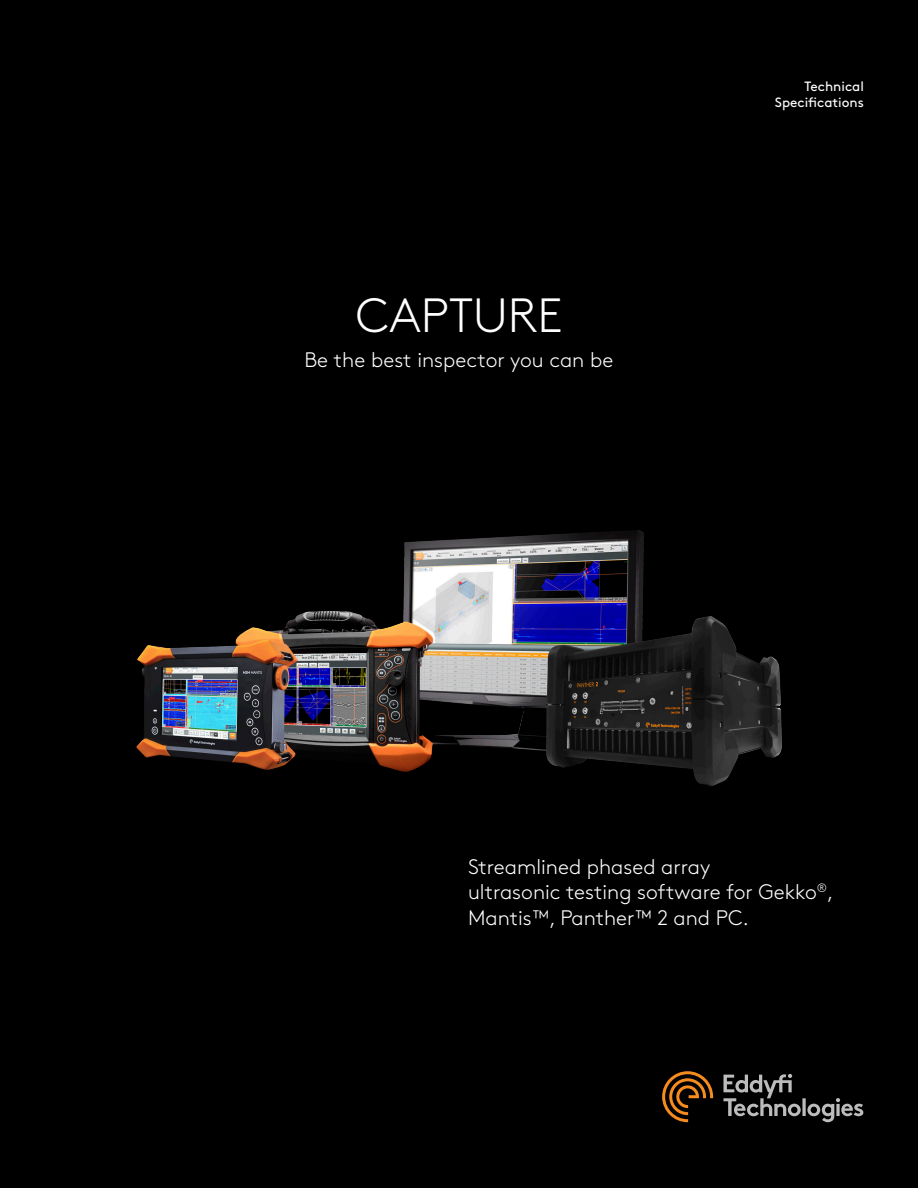
<style>
.page{position:relative;width:918px;height:1188px;background:#000}
.page>*{position:absolute;margin:0;border:0;box-sizing:border-box;transform-origin:0 0}
.t1{font:300 48px "Brown Std";color:#fff}
.t2{font:300 21px/25.5px "Brown Std";color:#fff}
.t3{font:13.5px/16.2px "Brown Std";color:#fff;text-align:right}
</style>
<div class="page">
<img style="left:136px;top:530px;width:646px;height:256px">
<svg style="left:662px;top:1071px;width:51px;height:51px"></svg>
<svg style="left:723px;top:1074px;width:140px;height:48px"></svg>
<h1 class="t1" style="left:356px;top:288px;width:208px">CAPTURE</h1>
<p class="t2" style="left:305px;top:347px;width:310px">Be the best inspector you can be</p>
<p class="t3" style="left:775px;top:78px;width:91px">Technical<br>Specifications</p>
<p class="t2" style="left:468px;top:854px;width:367px">Streamlined phased array<br>ultrasonic testing software for Gekko<sup>®</sup>,<br>Mantis™, Panther™ 2 and PC.</p>
</div>
